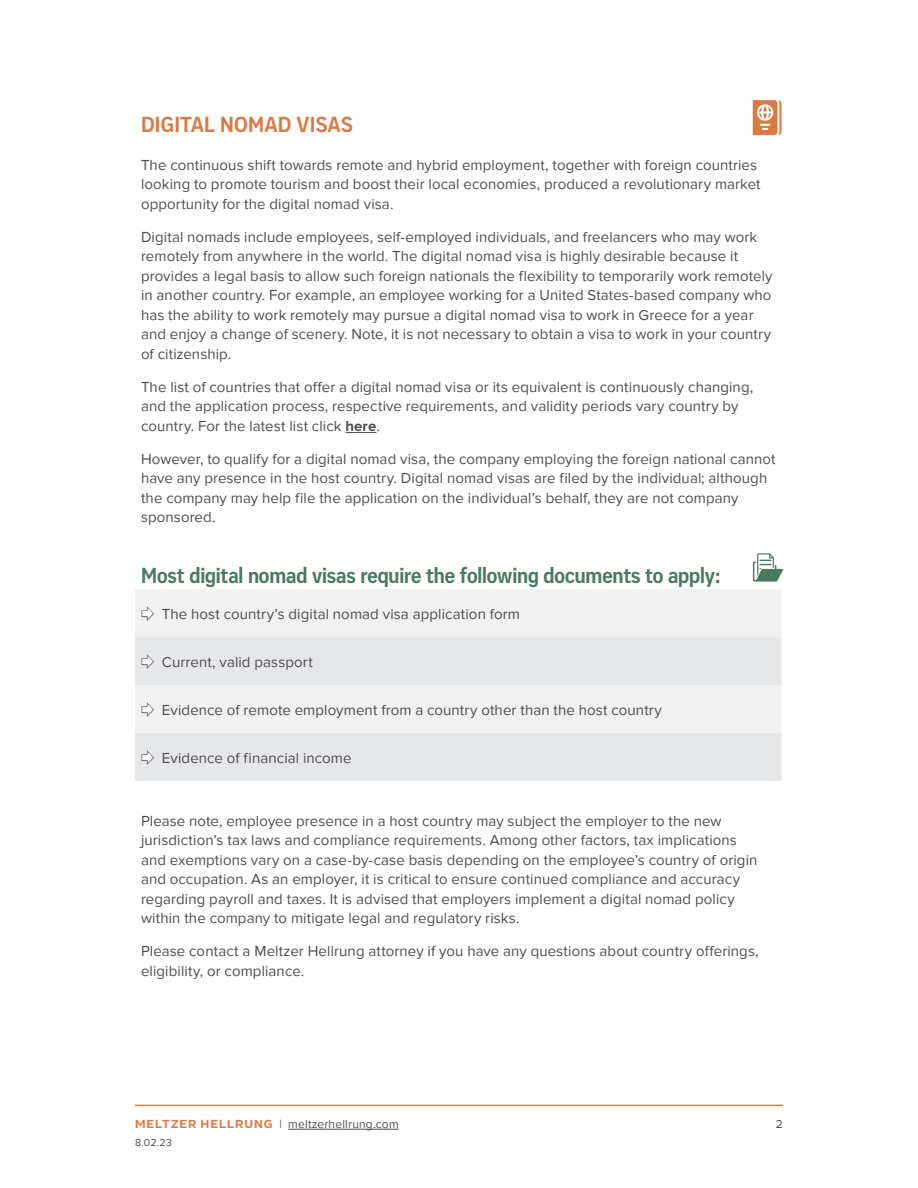
<style>
.page{position:relative;width:918px;height:1188px;background:#fff}
.page>*{position:absolute;margin:0;border:0;box-sizing:border-box;transform-origin:0 0}
.t1{font:700 22.5px "Vito Condensed";letter-spacing:-.005em;color:#4a7961}
.t2{font:700 22.5px "Vito Condensed";letter-spacing:.01em;color:#db7941}
.t3{font:15px/19.5px "Proxima Nova";letter-spacing:.01em;color:#4d4d4f}
.t4{font:12px "Proxima Nova";letter-spacing:.015em;color:#4d4d4f}
.t5{font:10.5px "Proxima Nova";color:#4d4d4f}
.s1{font-weight:700}
.s2{font-family:"Vito";font-weight:700;color:#db7941}
</style>
<div class="page">
<div style="left:135px;top:589px;width:646px;height:48px;background:#f1f1f2"></div>
<svg style="left:135px;top:637px;width:647px;height:144px;fill:#e6e7e8"></svg>
<hr style="left:346px;top:432px;width:30px;height:1px;background:#4d4d4f">
<hr style="left:135px;top:1105px;width:648px;height:1px;background:#db7941">
<hr style="left:288px;top:1129px;width:111px;height:1px;background:#4d4d4f">
<svg style="left:753px;top:553px;width:30px;height:29px"></svg>
<svg style="left:753px;top:100px;width:29px;height:35px"></svg>
<svg style="left:142px;top:608px;width:11px;height:11px"></svg>
<svg style="left:142px;top:656px;width:11px;height:11px"></svg>
<svg style="left:142px;top:704px;width:11px;height:11px"></svg>
<svg style="left:142px;top:752px;width:11px;height:11px"></svg>
<h1 class="t2" style="left:141px;top:111px;width:213px">DIGITAL NOMAD VISAS</h1>
<p class="t3" style="left:141px;top:155px;width:621px">The continuous shift towards remote and hybrid employment, together with foreign countries looking to promote tourism and boost their local economies, produced a revolutionary market opportunity for the digital nomad visa.</p>
<p class="t3" style="left:141px;top:227px;width:633px">Digital nomads include employees, self-employed individuals, and freelancers who may work remotely from anywhere in the world. The digital nomad visa is highly desirable because it provides a legal basis to allow such foreign nationals the flexibility to temporarily work remotely in another country. For example, an employee working for a United States-based company who has the ability to work remotely may pursue a digital nomad visa to work in Greece for a year and enjoy a change of scenery. Note, it is not necessary to obtain a visa to work in your country of citizenship.</p>
<p class="t3" style="left:141px;top:377px;width:614px">The list of countries that offer a digital nomad visa or its equivalent is continuously changing, and the application process, respective requirements, and validity periods vary country by country. For the latest list click <span class="s1">here</span>.</p>
<p class="t3" style="left:141px;top:449px;width:636px">However, to qualify for a digital nomad visa, the company employing the foreign national cannot have any presence in the host country. Digital nomad visas are filed by the individual; although the company may help file the application on the individual’s behalf, they are not company sponsored.</p>
<h1 class="t1" style="left:141px;top:562px;width:581px">Most digital nomad visas require the following documents to apply:</h1>
<p class="t3" style="left:162px;top:605px;width:360px">The host country’s digital nomad visa application form</p>
<p class="t3" style="left:162px;top:653px;width:153px">Current, valid passport</p>
<p class="t3" style="left:162px;top:701px;width:502px">Evidence of remote employment from a country other than the host country</p>
<p class="t3" style="left:162px;top:749px;width:191px">Evidence of financial income</p>
<p class="t3" style="left:141px;top:811px;width:618px">Please note, employee presence in a host country may subject the employer to the new jurisdiction’s tax laws and compliance requirements. Among other factors, tax implications and exemptions vary on a case-by-case basis depending on the employee’s country of origin and occupation. As an employer, it is critical to ensure continued compliance and accuracy regarding payroll and taxes. It is advised that employers implement a digital nomad policy within the company to mitigate legal and regulatory risks.</p>
<p class="t3" style="left:141px;top:942px;width:619px">Please contact a Meltzer Hellrung attorney if you have any questions about country offerings, eligibility, or compliance.</p>
<p class="t4" style="left:135px;top:1117px;width:265px"><span class="s2">MELTZER HELLRUNG</span> | meltzerhellrung.com</p>
<p class="t4" style="left:776px;top:1117px;width:9px">2</p>
<p class="t5" style="left:135px;top:1136px;width:38px">8.02.23</p>
</div>
